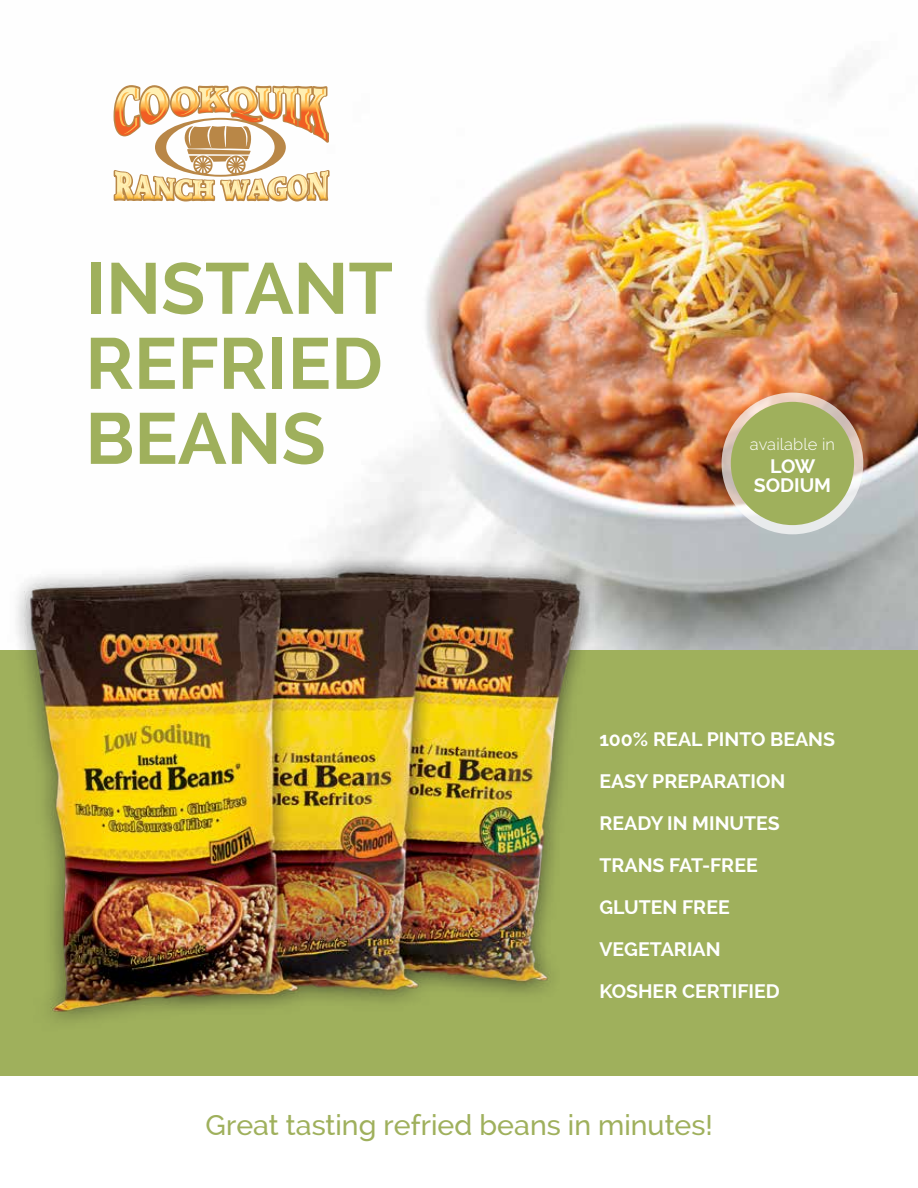
<style>
.page{position:relative;width:918px;height:1188px;background:#fff}
.page>*{position:absolute;margin:0;border:0;box-sizing:border-box;transform-origin:0 0}
.t1{font:700 72px/75px "Raleway";color:#9fb05c}
.t2{font:500 28.5px "Raleway";color:#9fb05c}
.t3{font:700 19.5px/42px "Raleway";color:#fff}
.t4{font:300 16.5px "Raleway";letter-spacing:.01em;color:#fff}
</style>
<div class="page">
<img style="left:425px;top:67px;width:493px;height:583px">
<div style="left:0;top:650px;width:918px;height:425px;background:#9fb05c"></div>
<img style="left:16px;top:429px;width:604px;height:592px">
<svg style="left:113px;top:85px;width:217px;height:117px"></svg>
<svg style="left:722px;top:393px;width:141px;height:141px;background:#e3d6ce"></svg>
<div style="left:731px;top:402px;width:123px;height:123px;background:#9fb05c;border-radius:50%"></div>
<h1 class="t1" style="left:86px;top:251px;width:309px">INSTANT<br>REFRIED<br>BEANS</h1>
<p class="t4" style="left:750px;top:435px;width:87px">available in</p>
<p class="t3" style="left:754px;top:456px;width:79px;line-height:19.5px;text-align:center">LOW<br>SODIUM</p>
<p class="t3" style="left:599px;top:718px;width:237px">100% REAL PINTO BEANS<br>EASY PREPARATION<br>READY IN MINUTES<br>TRANS FAT-FREE<br>GLUTEN FREE<br>VEGETARIAN<br>KOSHER CERTIFIED</p>
<h2 class="t2" style="left:206px;top:1108px;width:509px">Great tasting refried beans in minutes!</h2>
</div>
